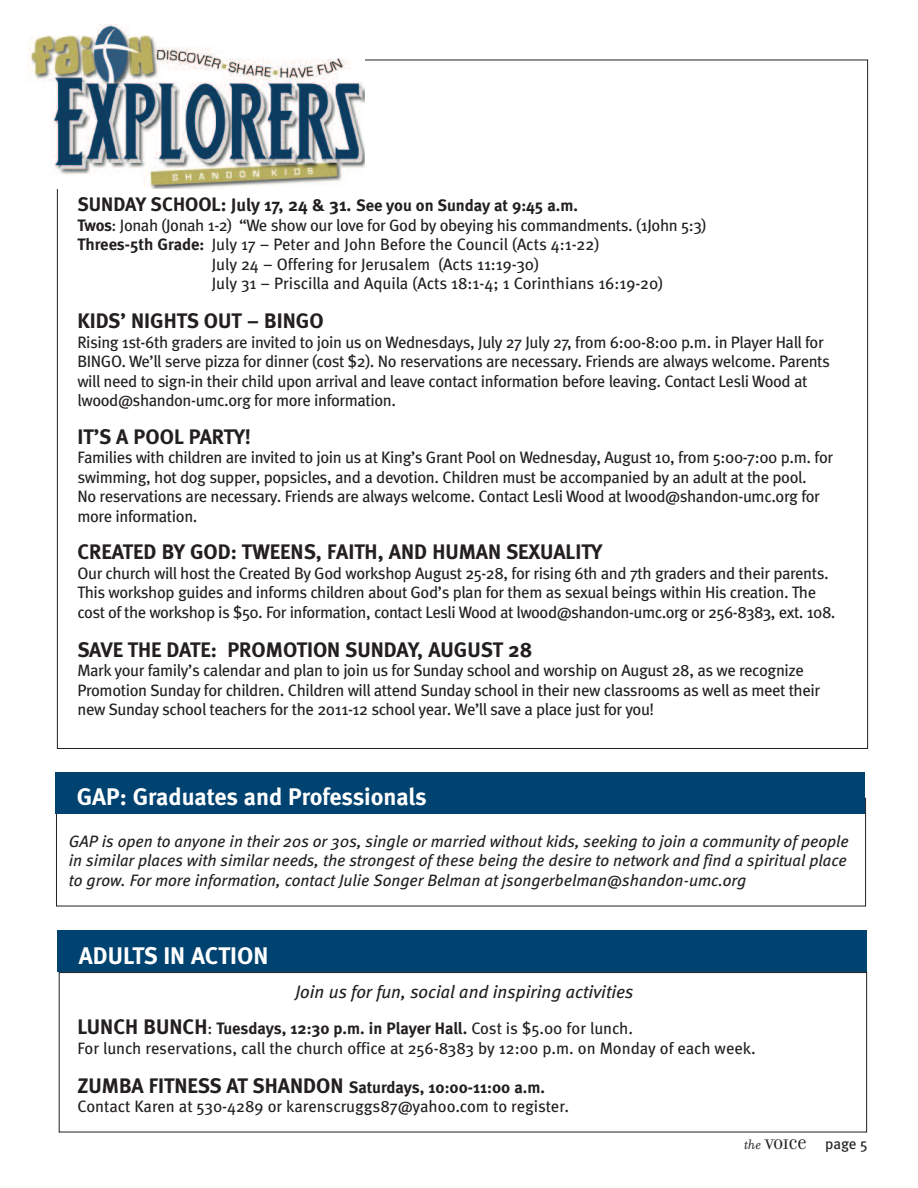
<style>
.page{position:relative;width:918px;height:1188px;background:#fff}
.page>*{position:absolute;margin:0;border:0;box-sizing:border-box;transform-origin:0 0}
.t1{font:700 24px "Meta";color:#fff}
.t2{font:700 21px "Meta";color:#231f20}
.t3{font:italic 18px "Meta";color:#231f20}
.t4{font:16.5px/19.5px "Meta";letter-spacing:-.025em;color:#231f20}
.t5{font:16.5px/19.5px "Meta";color:#231f20}
.t6{font:italic 16.5px/19.5px "Meta";color:#231f20}
.t7{font:700 16.5px "Meta";color:#231f20}
.t8{font:15px "Filosofia Unicase";letter-spacing:-.015em;color:#231f20}
.s1{font-size:19.5px}
.s2{font-size:18px}
.s3{font-weight:700}
.s4{font-weight:700;font-size:21px}
.s5{font-family:"Filosofia";font-style:italic}
.s6{font-family:"Meta"}
</style>
<div class="page">
<div style="left:59px;top:972px;width:808px;height:160px;border:1px solid #231f20"></div>
<div style="left:57px;top:930px;width:810px;height:42px;background:#004270"></div>
<img style="left:27px;top:24px;width:338px;height:164px">
<div style="left:55px;top:772px;width:810px;height:42px;background:#004270"></div>
<p class="t7" style="left:77px;top:196px;width:502px"><span class="s1">SUNDAY SCHOOL:</span> <span class="s2">July 17, 24 &amp; 31.</span> See you on Sunday at 9:45 a.m.</p>
<p class="t4" style="left:77px;top:217px;width:631px"><span class="s3">Twos</span>: Jonah (Jonah 1-2) “We show our love for God by obeying his commandments. (1John 5:3)</p>
<p class="t5" style="left:77px;top:236px;width:523px"><span class="s3">Threes-5th Grade:</span> July 17 – Peter and John Before the Council (Acts 4:1-22)</p>
<p class="t5" style="left:212px;top:256px;width:329px">July 24 – Offering for Jerusalem (Acts 11:19-30)</p>
<p class="t5" style="left:212px;top:275px;width:453px">July 31 – Priscilla and Aquila (Acts 18:1-4; 1 Corinthians 16:19-20)</p>
<p class="t2" style="left:77px;top:308px;width:248px">KIDS’ NIGHTS OUT – BINGO</p>
<p class="t4" style="left:77px;top:334px;width:754px">Rising 1st-6th graders are invited to join us on Wednesdays, July 27 July 27, from 6:00-8:00 p.m. in Player Hall for BINGO. We’ll serve pizza for dinner (cost $2). No reservations are necessary. Friends are always welcome. Parents will need to sign-in their child upon arrival and leave contact information before leaving. Contact Lesli Wood at lwood@shandon-umc.org for more information.</p>
<p class="t2" style="left:77px;top:424px;width:175px">IT’S A POOL PARTY!</p>
<p class="t4" style="left:77px;top:449px;width:757px">Families with children are invited to join us at King’s Grant Pool on Wednesday, August 10, from 5:00-7:00 p.m. for swimming, hot dog supper, popsicles, and a devotion. Children must be accompanied by an adult at the pool.<br>No reservations are necessary. Friends are always welcome. Contact Lesli Wood at lwood@shandon-umc.org for more information.</p>
<p class="t2" style="left:77px;top:539px;width:527px">CREATED BY GOD: TWEENS, FAITH, AND HUMAN SEXUALITY</p>
<p class="t4" style="left:77px;top:565px;width:760px">Our church will host the Created By God workshop August 25-28, for rising 6th and 7th graders and their parents.<br>This workshop guides and informs children about God’s plan for them as sexual beings within His creation. The cost of the workshop is $50. For information, contact Lesli Wood at lwood@shandon-umc.org or 256-8383, ext. 108.</p>
<p class="t2" style="left:77px;top:637px;width:456px">SAVE THE DATE: PROMOTION SUNDAY, AUGUST 28</p>
<p class="t4" style="left:77px;top:662px;width:744px">Mark your family’s calendar and plan to join us for Sunday school and worship on August 28, as we recognize<br>Promotion Sunday for children. Children will attend Sunday school in their new classrooms as well as meet their new Sunday school teachers for the 2011-12 school year. We’ll save a place just for you!</p>
<h1 class="t1" style="left:77px;top:782px;width:351px">GAP: Graduates and Professionals</h1>
<p class="t6" style="left:69px;top:833px;width:781px">GAP is open to anyone in their 20s or 30s, single or married without kids, seeking to join a community of people in similar places with similar needs, the strongest of these being the desire to network and find a spiritual place to grow. For more information, contact Julie Songer Belman at jsongerbelman@shandon-umc.org</p>
<h1 class="t1" style="left:79px;top:941px;width:191px">ADULTS IN ACTION</h1>
<p class="t3" style="left:295px;top:986px;width:339px">Join us for fun, social and inspiring activities</p>
<p class="t5" style="left:78px;top:1021px;width:680px"><span class="s4">LUNCH BUNCH</span>: <span class="s3">Tuesdays, 12:30 p.m. in Player Hall.</span> Cost is $5.00 for lunch.<br>For lunch reservations, call the church office at 256-8383 by 12:00 p.m. on Monday of each week.</p>
<p class="t5" style="left:78px;top:1079px;width:493px"><span class="s4">ZUMBA FITNESS AT SHANDON</span> <span class="s3">Saturdays, 10:00-11:00 a.m.<br></span>Contact Karen at 530-4289 or karenscruggs87@yahoo.com to register.</p>
<p class="t8" style="left:744px;top:1135px;width:125px"><span class="s5">the</span> VOICE <span class="s6">page 5</span></p>
</div>
